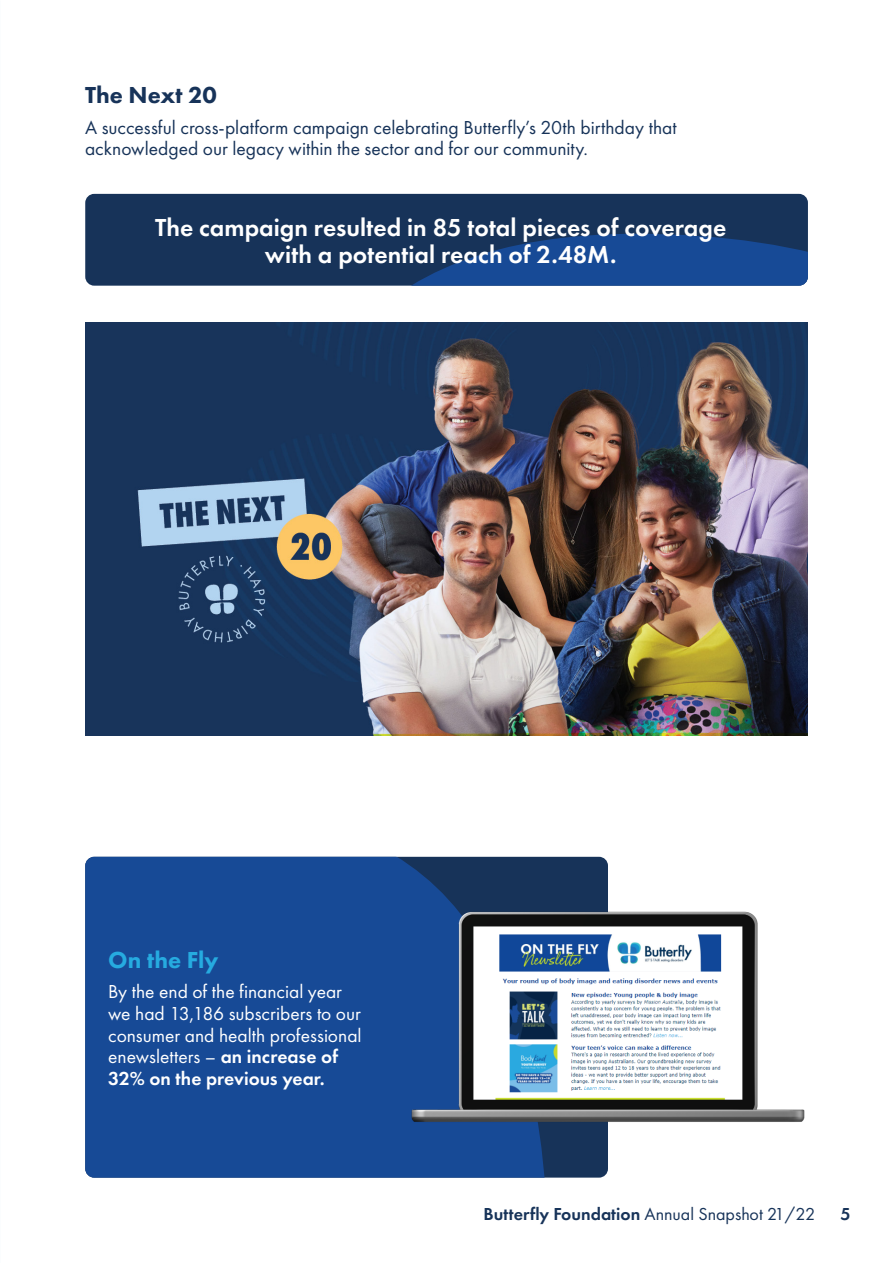
<style>
.page{position:relative;width:893px;height:1263px;background:#fff}
.page>*{position:absolute;margin:0;border:0;box-sizing:border-box;transform-origin:0 0}
.Body_Copy{font:600 25.5px/27px "Futura PT";color:#fff;text-align:center}
.Body_Heading{font:800 24px "Futura PT";letter-spacing:.005em;color:#173359}
.Body_Heading-2{font:800 24px "Futura PT";color:#26abe0}
.Body_Copy-2{font:19.5px/21.8px "Futura PT";color:#fff}
.Body_Copy-3{font:19.5px/21.8px "Futura PT";color:#173359}
.t1{font:600 18px "Futura PT";color:#173359}
.s1{font-weight:600}
.s2{font-weight:400}
</style>
<div class="page">
<img style="left:85px;top:322px;width:723px;height:414px">
<div style="left:85px;top:857px;width:306px;height:320px;background:#174a96"></div>
<div style="left:85px;top:194px;width:723px;height:92px;background:#173359;border-radius:9px"></div>
<svg style="left:157px;top:233px;width:651px;height:53px"></svg>
<img style="left:391px;top:856px;width:414px;height:322px">
<p class="Body_Heading" style="left:85px;top:80px;width:134px">The Next 20</p>
<p class="Body_Copy-3" style="left:85px;top:116px;width:593px">A successful cross-platform campaign celebrating Butterfly’s 20th birthday that acknowledged our legacy within the sector and for our community.</p>
<p class="Body_Copy" style="left:155px;top:214px;width:573px">The campaign resulted in 85 total pieces of coverage with a potential reach of 2.48M.</p>
<p class="Body_Heading-2" style="left:108px;top:945px;width:112px">On the Fly</p>
<p class="Body_Copy-2" style="left:108px;top:980px;width:255px">By the end of the financial year we had 13,186 subscribers to our consumer and health professional enewsletters – <span class="s1">an increase of<br>32% on the previous year.</span></p>
<p class="t1" style="left:484px;top:1203px;width:333px">Butterfly Foundation <span class="s2">Annual Snapshot 21/22</span></p>
<p class="t1" style="left:840px;top:1203px;width:12px">5</p>
</div>
